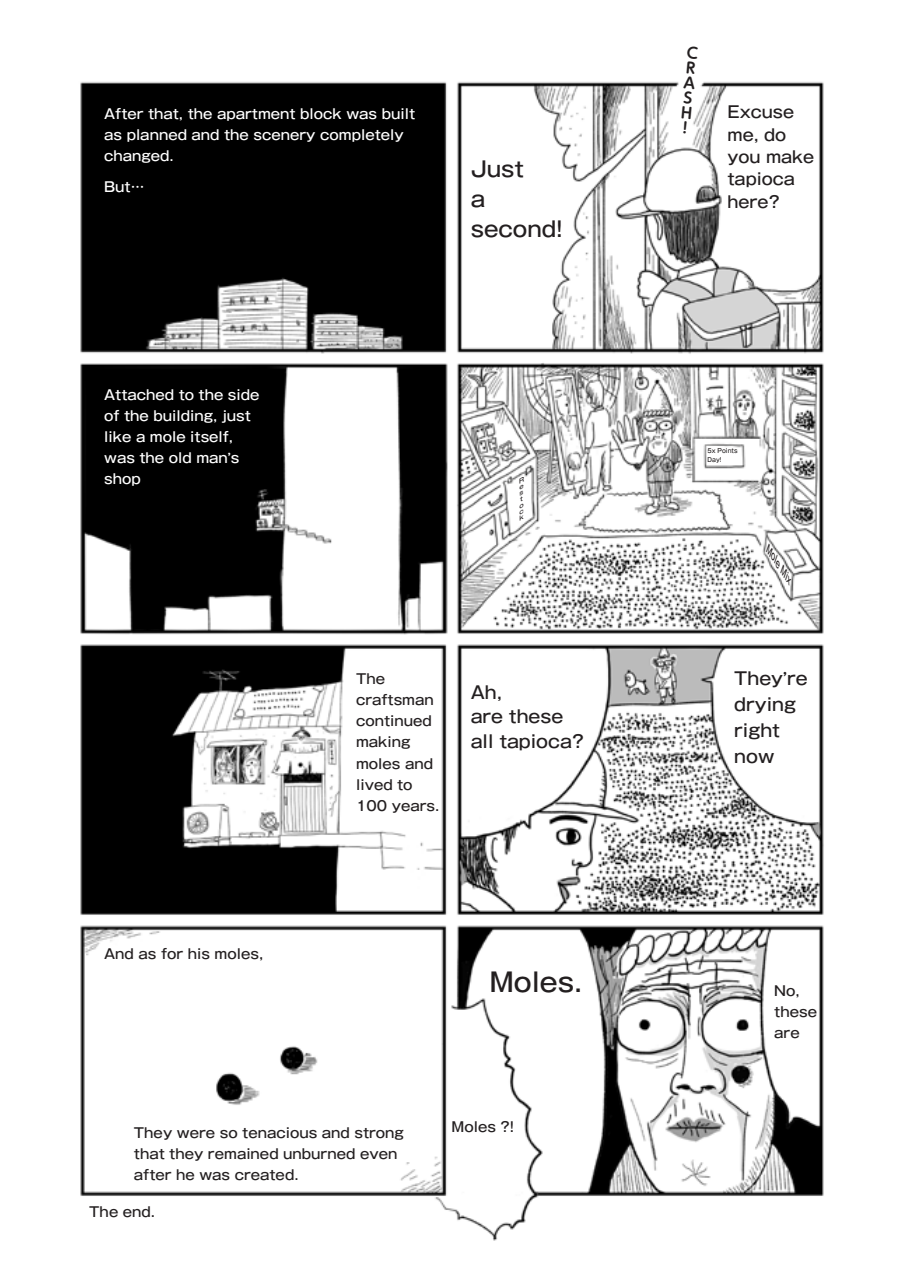
<style>
.page{position:relative;width:903px;height:1275px;background:#fff}
.page>*{position:absolute;margin:0;border:0;box-sizing:border-box;transform-origin:0 0}
.t1{font:500 26.07px "Gothic MB101 Pr 6 N";color:#231f20}
.t2{font:500 21px/29.8px "Gothic MB101 Pr 6 N";color:#231f20}
.t3{font:500 17.32px/26.1px "Gothic MB101 Pr 6 N";color:#231f20}
.t4{font:500 16.1px/22.4px "Gothic MB101 Pr 6 N";color:#231f20}
.t5{font:700 14.88px/14.9px "UD Shin M Go Pr 6 N De";color:#231f20}
.t6{font:500 13.65px/21px "Gothic MB101 Pr 6 N";color:#231f20}
.t7{font:500 13.65px/21px "Gothic MB101 Pr 6 N";color:#fff}
.t8{font:italic 500 8.75px "Gothic MB101 Pr 6 N";color:#231f20}
.t9{font:500 6.12px/8.8px "Gothic MB101 Pr 6 N";color:#231f20;scale:.9 1}
.s1{font-family:"Antique Std ANM";font-weight:400}
</style>
<div class="page">
<img style="left:80px;top:82px;width:744px;height:1159px">
<svg style="left:519px;top:477px;width:5px;height:44px"></svg>
<p class="t7" style="left:104px;top:102px;width:312px">After that, the apartment block was built as planned and the scenery completely changed.</p>
<p class="t7" style="left:104px;top:175px;width:42px">But<span class="s1">...</span></p>
<h2 class="t2" style="left:471px;top:153px;width:94px">Just<br>a second!</h2>
<p class="t7" style="left:104px;top:383px;width:157px">Attached to the side of the building, just like a mole itself, was the old man<span class="s1">ʼ</span>s shop</p>
<p class="t6" style="left:356px;top:668px;width:85px">The craftsman continued making moles and lived to<br>100 years.</p>
<p class="t3" style="left:471px;top:679px;width:115px;line-height:24.8px">Ah,<br>are these all tapioca?</p>
<p class="t6" style="left:104px;top:942px;width:161px">And as for his moles,</p>
<h1 class="t1" style="left:489px;top:960px;width:95px">Moles.</h1>
<p class="t6" style="left:134px;top:1122px;width:271px">They were so tenacious and strong that they remained unburned even after he was created.</p>
<p class="t6" style="left:89px;top:1201px;width:67px">The end.</p>
<p class="t6" style="left:451px;top:1115px;width:64px">Moles ?!</p>
<p class="t5" style="left:687px;top:44px;width:13px;rotate:6deg">C<br>R<br>A<br>S<br>H !</p>
<p class="t4" style="left:727px;top:100px;width:88px">Excuse me, do you make tapioca here?</p>
<p class="t9" style="left:708px;top:446px;width:35px">5x Points<br>Day!</p>
<p class="t8" style="left:774px;top:545px;width:44px;rotate:56deg">Mole Mix</p>
<p class="t3" style="left:734px;top:664px;width:75px">They<span class="s1">ʼ</span>re drying right now</p>
<p class="t6" style="left:774px;top:979px;width:44px">No, these are</p>
</div>
